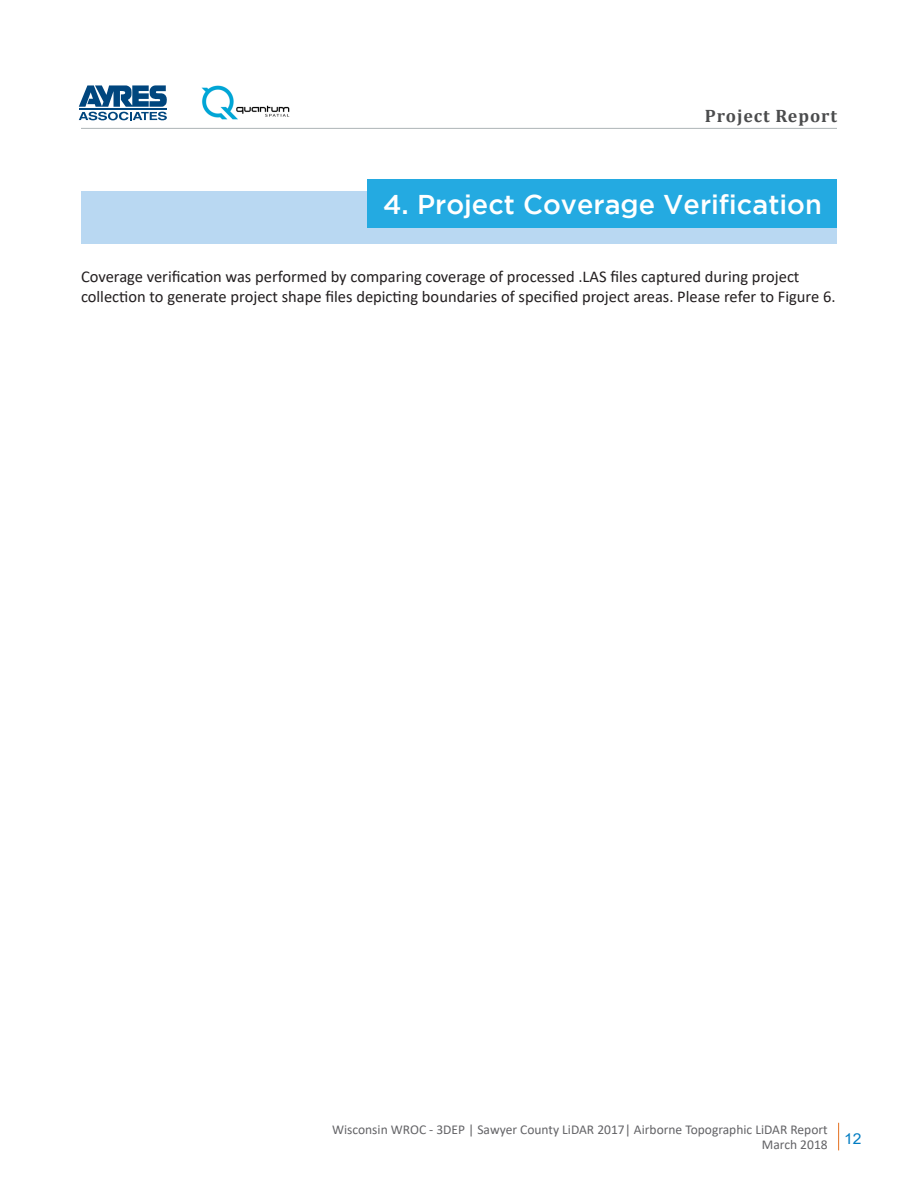
<style>
.page{position:relative;width:918px;height:1188px;background:#fff}
.page>*{position:absolute;margin:0;border:0;box-sizing:border-box;transform-origin:0 0}
.t1{font:500 27.15px "Gotham";color:#fff}
.Bluehead1_B1{font:700 18px "Cambria";letter-spacing:.05em;color:#4b4c4d}
.Normal_3_N3{font:16.5px/19.5px "Calibri";color:#231f20}
.t2{font:500 14.85px/17.9px "Gotham";color:#000}
.t3{font:13.5px/15px "Calibri";color:#636366}
</style>
<div class="page">
<svg style="left:838px;top:1123px;width:1px;height:27px"></svg>
<svg style="left:79px;top:85px;width:88px;height:35px"></svg>
<img style="left:201px;top:85px;width:89px;height:35px">
<hr style="left:81px;top:128px;width:756px;height:1px;background:#aeb4b7">
<div style="left:81px;top:191px;width:756px;height:53px;background:#b9d8f2"></div>
<div style="left:368px;top:179px;width:469px;height:49px;background:#24aae1"></div>
<p class="Bluehead1_B1" style="left:705px;top:103px;width:133px">Project Report</p>
<p class="t1" style="left:383px;top:188px;width:440px">4. Project Coverage Verification</p>
<p class="Normal_3_N3" style="left:81px;top:267px;width:756px">Coverage verification was performed by comparing coverage of processed .LAS files captured during project collection to generate project shape files depicting boundaries of specified project areas. Please refer to Figure 6.</p>
<p class="t2" style="left:89px;top:275px;width:678px">during project collection to generate project shape files depicting boundaries of specified project areas. Please refer to Figure 6.</p>
<p class="t3" style="left:762px;top:1122px;width:101px;text-indent:-430px">Wisconsin WROC - 3DEP | Sawyer County LiDAR 2017| Airborne Topographic LiDAR Report<br>March 2018 <sup>12</sup></p>
</div>
